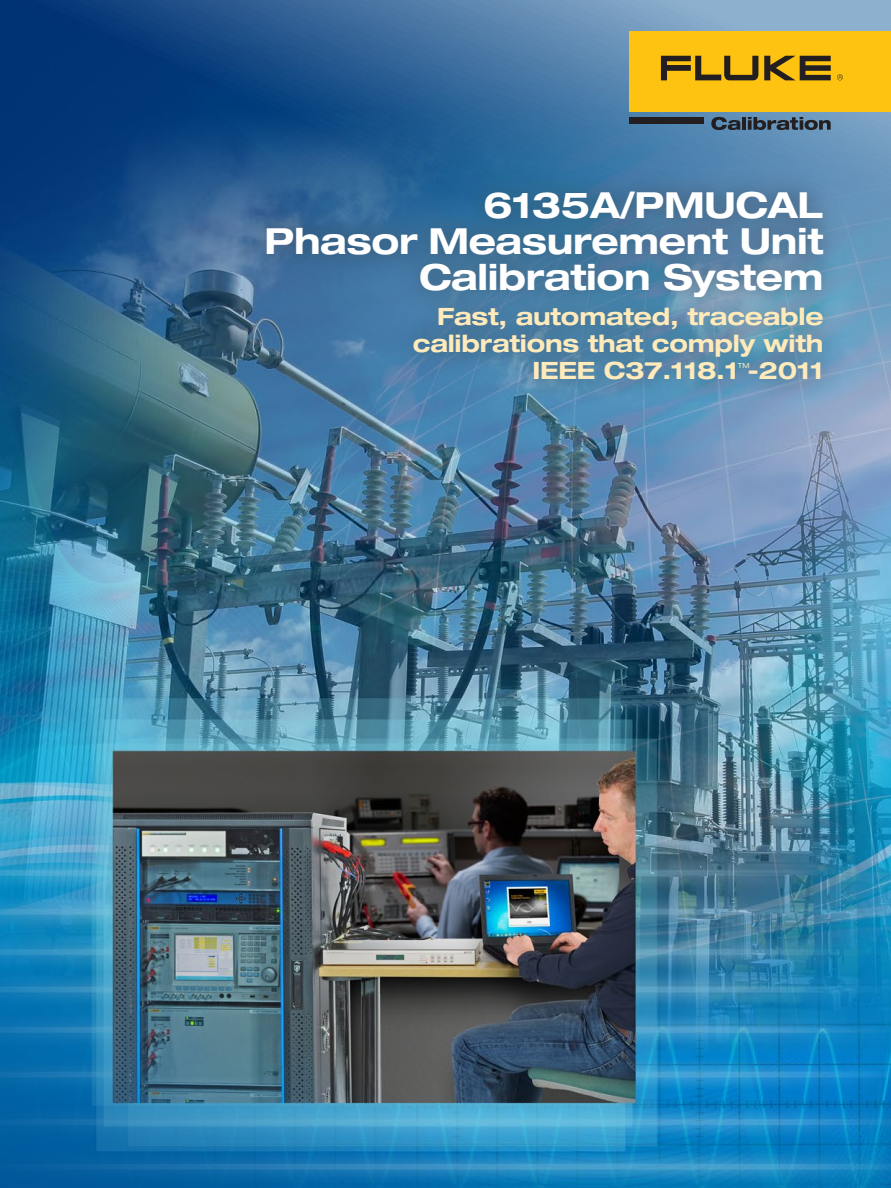
<style>
.page{position:relative;width:891px;height:1188px;background:#fff}
.page>*{position:absolute;margin:0;border:0;box-sizing:border-box;transform-origin:0 0}
.t1{font:700 expanded 36px/36px "Helvetica Neue LT Std";letter-spacing:-.01em;color:#fff;text-align:right}
.t2{font:700 expanded 23.85px/27.3px "Helvetica Neue LT Std";letter-spacing:-.01em;color:#feeaba;text-align:right}
.t3{font:expanded 7.05px "Helvetica Neue LT Std";color:#feeaba}
</style>
<div class="page">
<img style="left:0;top:0;width:891px;height:1188px">
<svg style="left:244px;top:169px;width:601px;height:233px;background:#497ba2"></svg>
<div style="left:630px;top:31px;width:261px;height:80px;background:#fec210"></div>
<svg style="left:661px;top:56px;width:170px;height:24px"></svg>
<svg style="left:837px;top:74px;width:6px;height:6px"></svg>
<div style="left:630px;top:117px;width:74px;height:6px;background:#231f20"></div>
<svg style="left:711px;top:117px;width:30px;height:13px"></svg>
<hr style="left:742px;top:117px;width:4px;height:13px;background:#231f20">
<svg style="left:748px;top:117px;width:83px;height:13px"></svg>
<h1 class="t1" style="left:264px;top:186px;width:561px">6135A/PMUCAL<br>Phasor Measurement Unit<br>Calibration System</h1>
<p class="t2" style="left:413px;top:302px;width:412px">Fast, automated, traceable calibrations that comply with<br>IEEE C37.118.1 -2011</p>
<p class="t3" style="left:738px;top:361px;width:13px">TM</p>
</div>
